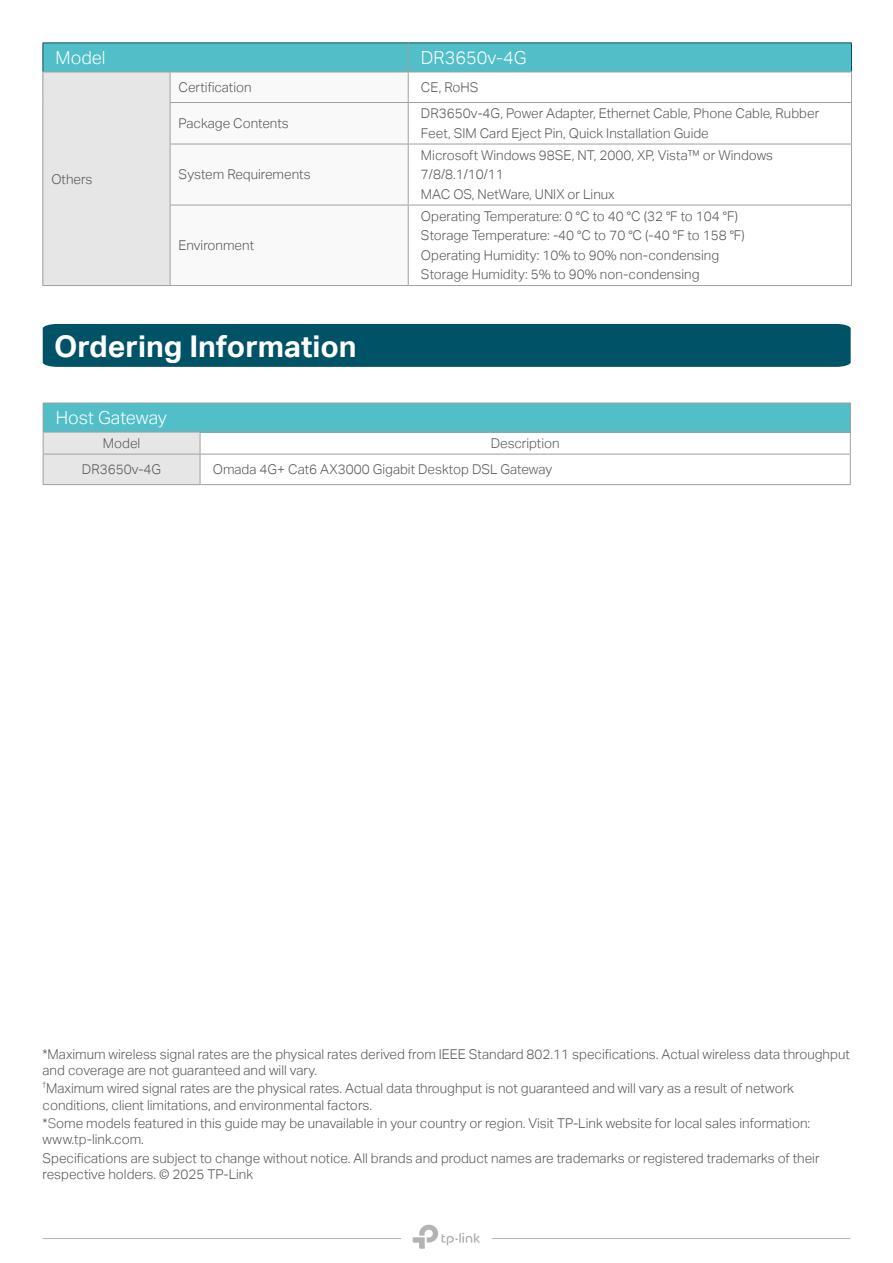
<style>
.page{position:relative;width:893px;height:1263px;background:#fff}
.page>*{position:absolute;margin:0;border:0;box-sizing:border-box;transform-origin:0 0}
.t1{font:30px "TP Link Aktiv Bold";color:#fff}
.t2{font:18px "TP Link Aktiv Light";color:#fff}
.t3{font:13.5px/19.5px "TP Link Aktiv Light";color:#595757}
.t4{font:7.8px "TP Link Aktiv Light";color:#595757}
.s1{color:#727171}
</style>
<div class="page">
<hr style="left:43px;top:1238px;width:358px;height:1px;background:#b5b4b5">
<hr style="left:492px;top:1238px;width:358px;height:1px;background:#b5b4b5">
<svg style="left:413px;top:1225px;width:67px;height:24px"></svg>
<div style="left:43px;top:72px;width:127px;height:214px;background:#e6e6e6"></div>
<svg style="left:171px;top:73px;width:237px;height:212px"></svg>
<hr style="left:43px;top:285px;width:127px;height:1px;background:#9fa0a0">
<hr style="left:851px;top:72px;width:1px;height:30px;background:#9fa0a0">
<hr style="left:851px;top:103px;width:1px;height:41px;background:#9fa0a0">
<hr style="left:851px;top:144px;width:1px;height:61px;background:#9fa0a0">
<hr style="left:851px;top:205px;width:1px;height:80px;background:#9fa0a0">
<hr style="left:170px;top:102px;width:238px;height:1px;background:#9fa0a0">
<hr style="left:170px;top:144px;width:238px;height:1px;background:#9fa0a0">
<hr style="left:170px;top:205px;width:238px;height:1px;background:#9fa0a0">
<hr style="left:170px;top:285px;width:238px;height:1px;background:#9fa0a0">
<hr style="left:408px;top:72px;width:1px;height:30px;background:#9fa0a0">
<hr style="left:408px;top:102px;width:444px;height:1px;background:#9fa0a0">
<hr style="left:408px;top:103px;width:1px;height:41px;background:#9fa0a0">
<hr style="left:408px;top:144px;width:444px;height:1px;background:#9fa0a0">
<hr style="left:408px;top:144px;width:1px;height:61px;background:#9fa0a0">
<hr style="left:408px;top:205px;width:444px;height:1px;background:#9fa0a0">
<hr style="left:408px;top:205px;width:1px;height:80px;background:#9fa0a0">
<hr style="left:408px;top:285px;width:444px;height:1px;background:#9fa0a0">
<svg style="left:43px;top:43px;width:809px;height:29px;background:#51bbc5"></svg>
<hr style="left:43px;top:72px;width:127px;height:1px;background:#9fa0a0">
<hr style="left:170px;top:72px;width:238px;height:1px;background:#9fa0a0">
<hr style="left:43px;top:72px;width:1px;height:31px;background:#9fa0a0">
<hr style="left:170px;top:72px;width:1px;height:30px;background:#9fa0a0">
<hr style="left:43px;top:103px;width:1px;height:41px;background:#9fa0a0">
<hr style="left:170px;top:103px;width:1px;height:41px;background:#9fa0a0">
<hr style="left:43px;top:144px;width:1px;height:61px;background:#9fa0a0">
<hr style="left:170px;top:144px;width:1px;height:61px;background:#9fa0a0">
<hr style="left:43px;top:205px;width:1px;height:80px;background:#9fa0a0">
<hr style="left:170px;top:205px;width:1px;height:80px;background:#9fa0a0">
<hr style="left:408px;top:72px;width:444px;height:1px;background:#9fa0a0">
<div style="left:43px;top:324px;width:808px;height:43px;background:#005267"></div>
<div style="left:43px;top:403px;width:807px;height:29px;background:#51bec8"></div>
<div style="left:43px;top:432px;width:157px;height:22px;background:#e6e6e6"></div>
<div style="left:43px;top:454px;width:157px;height:31px;background:#e6e6e6"></div>
<hr style="left:43px;top:454px;width:1px;height:30px;background:#9fa0a0">
<hr style="left:200px;top:454px;width:1px;height:30px;background:#9fa0a0">
<hr style="left:850px;top:454px;width:1px;height:30px;background:#9fa0a0">
<hr style="left:43px;top:484px;width:157px;height:1px;background:#9fa0a0">
<hr style="left:200px;top:484px;width:651px;height:1px;background:#9fa0a0">
<hr style="left:43px;top:403px;width:157px;height:1px;background:#9fa0a0">
<hr style="left:200px;top:403px;width:651px;height:1px;background:#9fa0a0">
<hr style="left:43px;top:432px;width:157px;height:1px;background:#9fa0a0">
<svg style="left:43px;top:403px;width:1px;height:51px"></svg>
<svg style="left:850px;top:403px;width:1px;height:51px"></svg>
<hr style="left:43px;top:454px;width:157px;height:1px;background:#9fa0a0">
<hr style="left:200px;top:432px;width:651px;height:1px;background:#9fa0a0">
<svg style="left:200px;top:432px;width:1px;height:22px"></svg>
<hr style="left:200px;top:454px;width:651px;height:1px;background:#9fa0a0">
<h2 class="t2" style="left:56px;top:47px;width:51px">Model</h2>
<h2 class="t2" style="left:421px;top:47px;width:107px">DR3650v-4G</h2>
<p class="t3" style="left:51px;top:169px;width:43px">Others</p>
<p class="t3" style="left:179px;top:78px;width:75px">Certification</p>
<p class="t3" style="left:421px;top:78px;width:59px">CE, RoHS</p>
<p class="t3" style="left:179px;top:114px;width:112px">Package Contents</p>
<p class="t3" style="left:421px;top:104px;width:400px">DR3650v-4G, Power Adapter, Ethernet Cable, Phone Cable, Rubber<br>Feet, SIM Card Eject Pin, Quick Installation Guide</p>
<p class="t3" style="left:179px;top:165px;width:134px">System Requirements</p>
<p class="t3" style="left:421px;top:145px;width:354px">Microsoft Windows 98SE, NT, 2000, XP, Vista™ or Windows<br>7/8/8.1/10/11<br>MAC OS, NetWare, UNIX or Linux</p>
<p class="t3" style="left:179px;top:236px;width:77px">Environment</p>
<p class="t3" style="left:421px;top:206px;width:325px">Operating Temperature: 0 °C to 40 °C (32 °F to 104 °F)<br>Storage Temperature: -40 °C to 70 °C (-40 °F to 158 °F)<br>Operating Humidity: 10% to 90% non-condensing Storage Humidity: 5% to 90% non-condensing</p>
<h1 class="t1" style="left:54px;top:329px;width:304px">Ordering Information</h1>
<h2 class="t2" style="left:56px;top:407px;width:113px">Host Gateway</h2>
<p class="t3" style="left:103px;top:433px;width:39px">Model</p>
<p class="t3" style="left:491px;top:433px;width:71px">Description</p>
<p class="t3" style="left:82px;top:460px;width:81px">DR3650v-4G</p>
<p class="t3" style="left:213px;top:460px;width:341px">Omada 4G+ Cat6 AX3000 Gigabit Desktop DSL Gateway</p>
<p class="t3" style="left:43px;top:1046px;width:809px;line-height:16.2px">*Maximum wireless signal rates are the physical rates derived from IEEE Standard 802.11 specifications. Actual wireless data throughput and coverage are not guaranteed and will vary.</p>
<p class="t4" style="left:43px;top:1080px;width:5px">†</p>
<p class="t3" style="left:43px;top:1081px;width:753px;line-height:16.2px">Maximum wired signal rates are the physical rates. Actual data throughput is not guaranteed and will vary as a result of network conditions, client limitations, and environmental factors.</p>
<p class="t3" style="left:43px;top:1115px;width:769px;line-height:16.2px">*<span class="s1">S</span>ome models featured in this guide may be unavailable in your country or region. Visit TP-Link website for local sales information: www.tp-link.com.</p>
<p class="t3" style="left:43px;top:1150px;width:779px;line-height:16.2px">Specifications are subject to change without notice. All brands and product names are trademarks or registered trademarks of their respective holders. © 2025 TP-Link</p>
</div>
